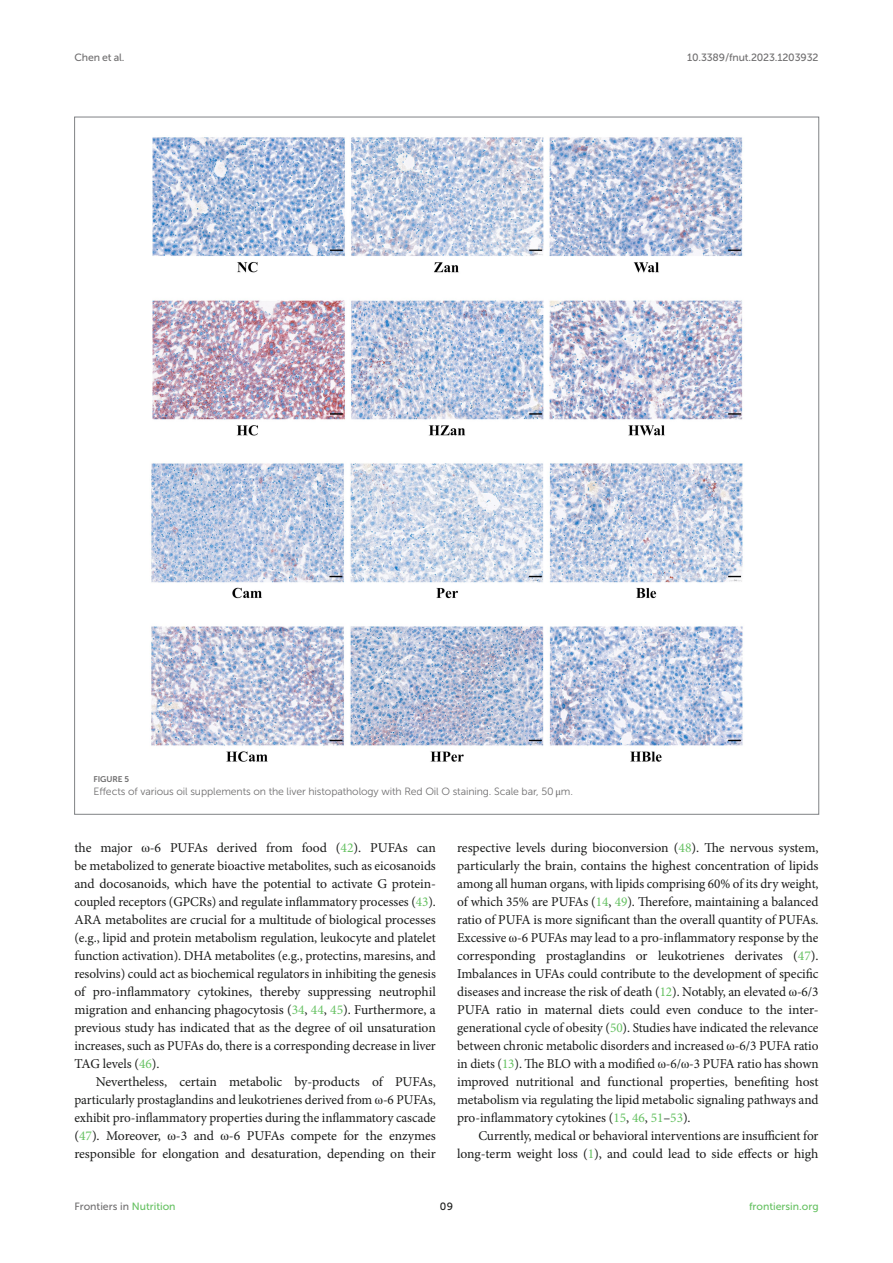
<style>
.page{position:relative;width:893px;height:1263px;background:#fff}
.page>*{position:absolute;margin:0;border:0;box-sizing:border-box;transform-origin:0 0}
.TEXT{font:13.5px/18px "Minion Pro";letter-spacing:-.005em;color:#1b1c1b;text-align:justify}
.TEXT_FLUSH{font:13.5px/18px "Minion Pro";letter-spacing:-.005em;color:#1b1c1b;text-align:justify}
.FIG_LEG{font:10.5px "Museo Sans 300";letter-spacing:-.01em;color:#706f70}
.t1{font:10.5px "Museo Sans 500";letter-spacing:-.015em;color:#706f70}
.t2{font:10.5px "Museo Sans 500";color:#65c161}
.t3{font:10.5px "Museo Sans 500";color:#1b1c1b}
.FIG_HD{font:8.25px "Museo Sans 700";letter-spacing:-.01em;color:#706f70}
.s1{font-family:"STIX General"}
.s2{color:#65c161}
</style>
<div class="page">
<img style="left:151px;top:137px;width:592px;height:625px">
<p class="t1" style="left:74px;top:51px;width:52px">Chen et al.</p>
<p class="t1" style="left:687px;top:51px;width:133px">10.3389/fnut.2023.1203932</p>
<p class="FIG_HD" style="left:94px;top:774px;width:37px">FIGURE 5</p>
<p class="FIG_LEG" style="left:94px;top:786px;width:481px">Effects of various oil supplements on the liver histopathology with Red Oil O staining. Scale bar, 50 <span class="s1">μ</span>m.</p>
<p class="TEXT_FLUSH" style="left:74px;top:839px;width:363px">the major <span class="s1">ω</span>-6 PUFAs derived from food (<span class="s2">42</span>). PUFAs can be metabolized to generate bioactive metabolites, such as eicosanoids and docosanoids, which have the potential to activate G protein&shy;coupled receptors (GPCRs) and regulate inflammatory processes (<span class="s2">43</span>).<br>ARA metabolites are crucial for a multitude of biological processes (e.g., lipid and protein metabolism regulation, leukocyte and platelet function activation). DHA metabolites (e.g., protectins, maresins, and resolvins) could act as biochemical regulators in inhibiting the genesis of pro-inflammatory cytokines, thereby suppressing neutrophil migration and enhancing phagocytosis (<span class="s2">34</span>, <span class="s2">44</span>, <span class="s2">45</span>). Furthermore, a previous study has indicated that as the degree of oil unsaturation increases, such as PUFAs do, there is a corresponding decrease in liver TAG levels (<span class="s2">46</span>).</p>
<p class="TEXT" style="left:74px;top:1073px;width:363px;text-indent:21px">Nevertheless, certain metabolic by-products of PUFAs, particularly prostaglandins and leukotrienes derived from <span class="s1">ω</span>-6 PUFAs, exhibit pro-inflammatory properties during the inflammatory cascade (<span class="s2">47</span>). Moreover, <span class="s1">ω</span>-3 and <span class="s1">ω</span>-6 PUFAs compete for the enzymes responsible for elongation and desaturation, depending on their</p>
<p class="TEXT" style="left:457px;top:839px;width:363px">respective levels during bioconversion (<span class="s2">48</span>). The nervous system, particularly the brain, contains the highest concentration of lipids among all human organs, with lipids comprising 60% of its dry weight, of which 35% are PUFAs (<span class="s2">14</span>, <span class="s2">49</span>). Therefore, maintaining a balanced ratio of PUFA is more significant than the overall quantity of PUFAs.<br>Excessive <span class="s1">ω</span>-6 PUFAs may lead to a pro-inflammatory response by the corresponding prostaglandins or leukotrienes derivates (<span class="s2">47</span>).<br>Imbalances in UFAs could contribute to the development of specific diseases and increase the risk of death (<span class="s2">12</span>). Notably, an elevated <span class="s1">ω</span>-6/3<br>PUFA ratio in maternal diets could even conduce to the inter&shy;generational cycle of obesity (<span class="s2">50</span>). Studies have indicated the relevance between chronic metabolic disorders and increased <span class="s1">ω</span>-6/3 PUFA ratio in diets (<span class="s2">13</span>). The BLO with a modified <span class="s1">ω</span>-6/<span class="s1">ω</span>-3 PUFA ratio has shown improved nutritional and functional properties, benefiting host metabolism via regulating the lipid metabolic signaling pathways and pro-inflammatory cytokines (<span class="s2">15</span>, <span class="s2">46</span>, <span class="s2">51</span>–<span class="s2">53</span>).</p>
<p class="TEXT" style="left:457px;top:1127px;width:363px;text-align:right">Currently, medical or behavioral interventions are insufficient for long-term weight loss (<span class="s2">1</span>), and could lead to side effects or high</p>
<p class="t1" style="left:74px;top:1200px;width:103px">Frontiers in <span class="s2">Nutrition</span></p>
<p class="t3" style="left:440px;top:1200px;width:15px">09</p>
<p class="t2" style="left:749px;top:1200px;width:71px">frontiersin.org</p>
</div>
